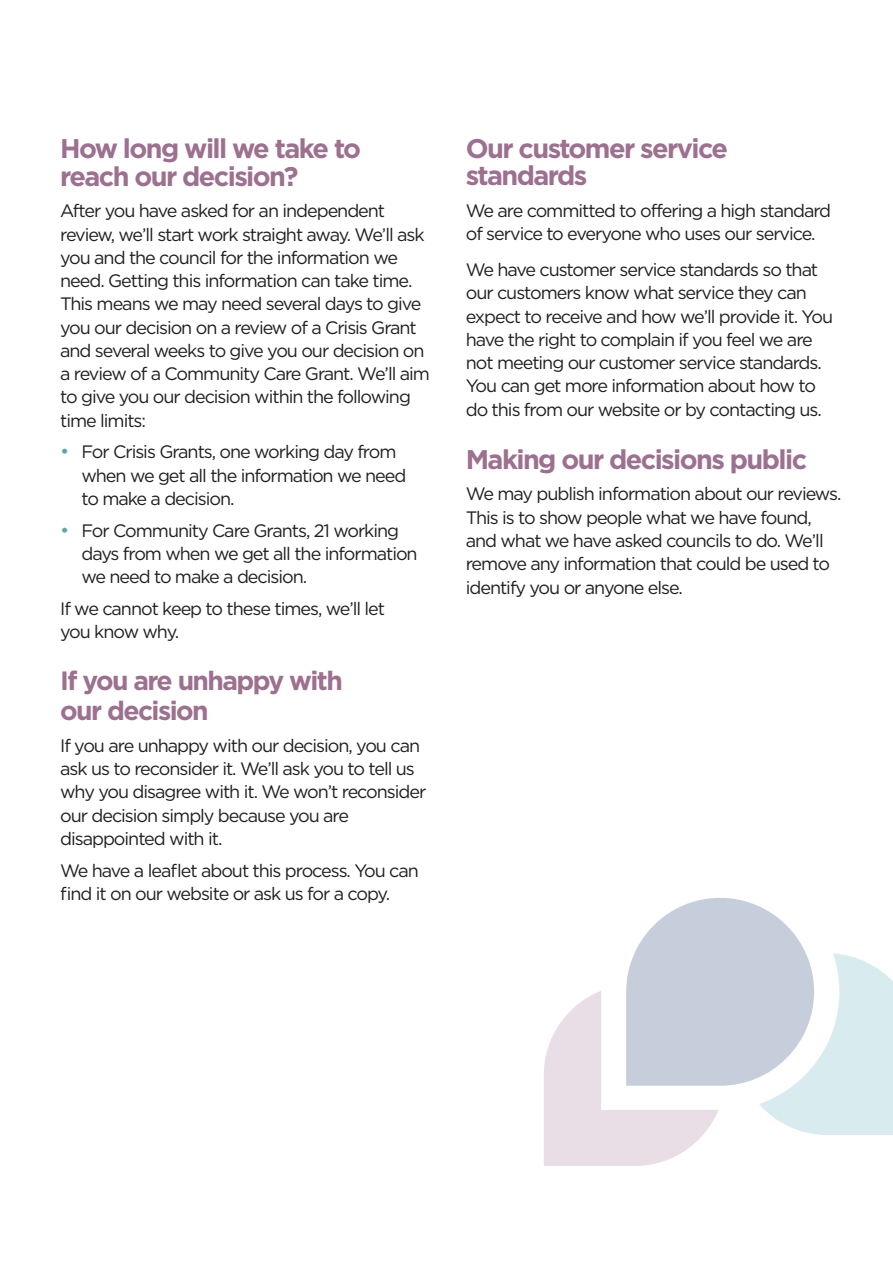
<style>
.page{position:relative;width:893px;height:1263px;background:#fff}
.page>*{position:absolute;margin:0;border:0;box-sizing:border-box;transform-origin:0 0}
.t1{font:700 27px/27.8px "Gotham";letter-spacing:-.06em;color:#9d7090}
.t2{font:700 26.4px/30.3px "Gotham";letter-spacing:-.06em;color:#9d7090}
.t3{font:18px/23.2px "Gotham";letter-spacing:-.055em;color:#231f20}
.s1{font-size:19.35px;color:#5da6b0}
</style>
<div class="page">
<svg style="left:544px;top:898px;width:349px;height:268px"></svg>
<h1 class="t1" style="left:60px;top:137px;width:302px">How long will we take to reach our decision?</h1>
<p class="t3" style="left:60px;top:201px;width:371px">After you have asked for an independent review, we’ll start work straight away. We’ll ask you and the council for the information we need. Getting this information can take time.<br>This means we may need several days to give you our decision on a review of a Crisis Grant and several weeks to give you our decision on a review of a Community Care Grant. We’ll aim to give you our decision within the following time limits:</p>
<p class="t3" style="left:81px;top:442px;width:326px;text-indent:-21px"><span class="s1">•</span> For Crisis Grants, one working day from when we get all the information we need to make a decision.</p>
<p class="t3" style="left:81px;top:520px;width:338px;text-indent:-21px"><span class="s1">•</span> For Community Care Grants, 21 working days from when we get all the information we need to make a decision.</p>
<p class="t3" style="left:60px;top:598px;width:326px">If we cannot keep to these times, we’ll let you know why.</p>
<h2 class="t2" style="left:60px;top:667px;width:284px">If you are unhappy with our decision</h2>
<p class="t3" style="left:60px;top:735px;width:368px">If you are unhappy with our decision, you can ask us to reconsider it. We’ll ask you to tell us why you disagree with it. We won’t reconsider our decision simply because you are disappointed with it.</p>
<p class="t3" style="left:60px;top:860px;width:360px">We have a leaflet about this process. You can find it on our website or ask us for a copy.</p>
<h1 class="t1" style="left:466px;top:137px;width:264px;line-height:27.3px">Our customer service standards</h1>
<p class="t3" style="left:466px;top:200px;width:367px">We are committed to offering a high standard of service to everyone who uses our service.</p>
<p class="t3" style="left:466px;top:260px;width:369px">We have customer service standards so that our customers know what service they can expect to receive and how we’ll provide it. You have the right to complain if you feel we are not meeting our customer service standards.<br>You can get more information about how to do this from our website or by contacting us.</p>
<h1 class="t1" style="left:466px;top:448px;width:343px">Making our decisions public</h1>
<p class="t3" style="left:466px;top:484px;width:377px">We may publish information about our reviews.<br>This is to show people what we have found, and what we have asked councils to do. We’ll remove any information that could be used to identify you or anyone else.</p>
</div>
